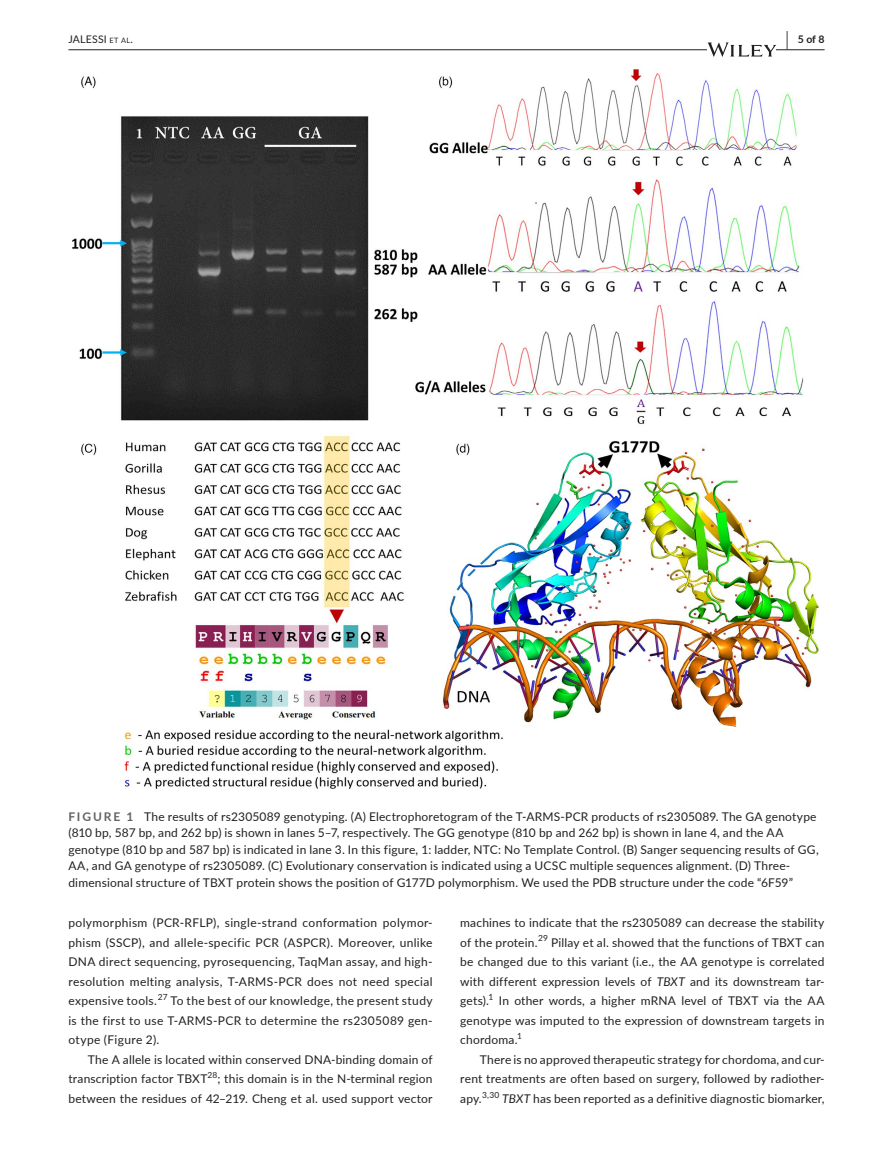
<style>
.page{position:relative;width:893px;height:1174px;background:#fff}
.page>*{position:absolute;margin:0;border:0;box-sizing:border-box;transform-origin:0 0}
.t1{font:12px/19.5px "Lato";letter-spacing:.015em;color:#231f20;text-align:justify}
.t2{font:10.5px "Lato";letter-spacing:.02em;color:#231f20}
.t3{font:700 10.5px "Lato";color:#231f20}
.s1{font-size:7.35px}
.s2{font-size:19.5px}
.s3{font-weight:700;color:#636366}
.s4{font-style:italic}
</style>
<div class="page">
<hr style="left:68px;top:49px;width:756px;height:1px;background:#231f20">
<svg style="left:707px;top:42px;width:69px;height:15px"></svg>
<img style="left:72px;top:69px;width:749px;height:719px">
<p class="t2" style="left:68px;top:31px;width:66px">JALESSI <span class="s1">et al</span>.</p>
<p class="t3" style="left:786px;top:31px;width:40px"><span class="s2">|</span> 5 of 8</p>
<p class="t1" style="left:68px;top:807px;width:752px;line-height:16.5px;text-align:left"><span class="s3">FIGURE 1</span> The results of rs2305089 genotyping. (A) Electrophoretogram of the T-ARMS-PCR products of rs2305089. The GA genotype (810 bp, 587 bp, and 262 bp) is shown in lanes 5–7, respectively. The GG genotype (810 bp and 262 bp) is shown in lane 4, and the AA genotype (810 bp and 587 bp) is indicated in lane 3. In this figure, 1: ladder, NTC: No Template Control. (B) Sanger sequencing results of GG, AA, and GA genotype of rs2305089. (C) Evolutionary conservation is indicated using a UCSC multiple sequences alignment. (D) Three&shy;dimensional structure of TBXT protein shows the position of G177D polymorphism. We used the PDB structure under the code “6F59”</p>
<p class="t1" style="left:68px;top:912px;width:366px">polymorphism (PCR-RFLP), single-strand conformation polymor&shy;phism (SSCP), and allele-specific PCR (ASPCR). Moreover, unlike DNA direct sequencing, pyrosequencing, TaqMan assay, and high&shy;resolution melting analysis, T-ARMS-PCR does not need special expensive tools.<sup>27</sup> To the best of our knowledge, the present study is the first to use T-ARMS-PCR to determine the rs2305089 gen&shy;otype (Figure 2).</p>
<p class="t1" style="left:68px;top:1049px;width:366px;text-indent:20px">The A allele is located within conserved DNA-binding domain of transcription factor TBXT<sup>28</sup>; this domain is in the N-terminal region between the residues of 42–219. Cheng et al. used support vector</p>
<p class="t1" style="left:460px;top:912px;width:366px">machines to indicate that the rs2305089 can decrease the stability of the protein.<sup>29</sup> Pillay et al. showed that the functions of TBXT can be changed due to this variant (i.e., the AA genotype is correlated with different expression levels of <span class="s4">TBXT</span> and its downstream tar&shy;gets).<sup>1</sup> In other words, a higher mRNA level of TBXT via the AA genotype was imputed to the expression of downstream targets in chordoma.<sup>1</sup></p>
<p class="t1" style="left:460px;top:1049px;width:366px;text-indent:20px">There is no approved therapeutic strategy for chordoma, and cur&shy;rent treatments are often based on surgery, followed by radiother&shy;apy.<sup>3,30</sup> <span class="s4">TBXT</span> has been reported as a definitive diagnostic biomarker,</p>
</div>
